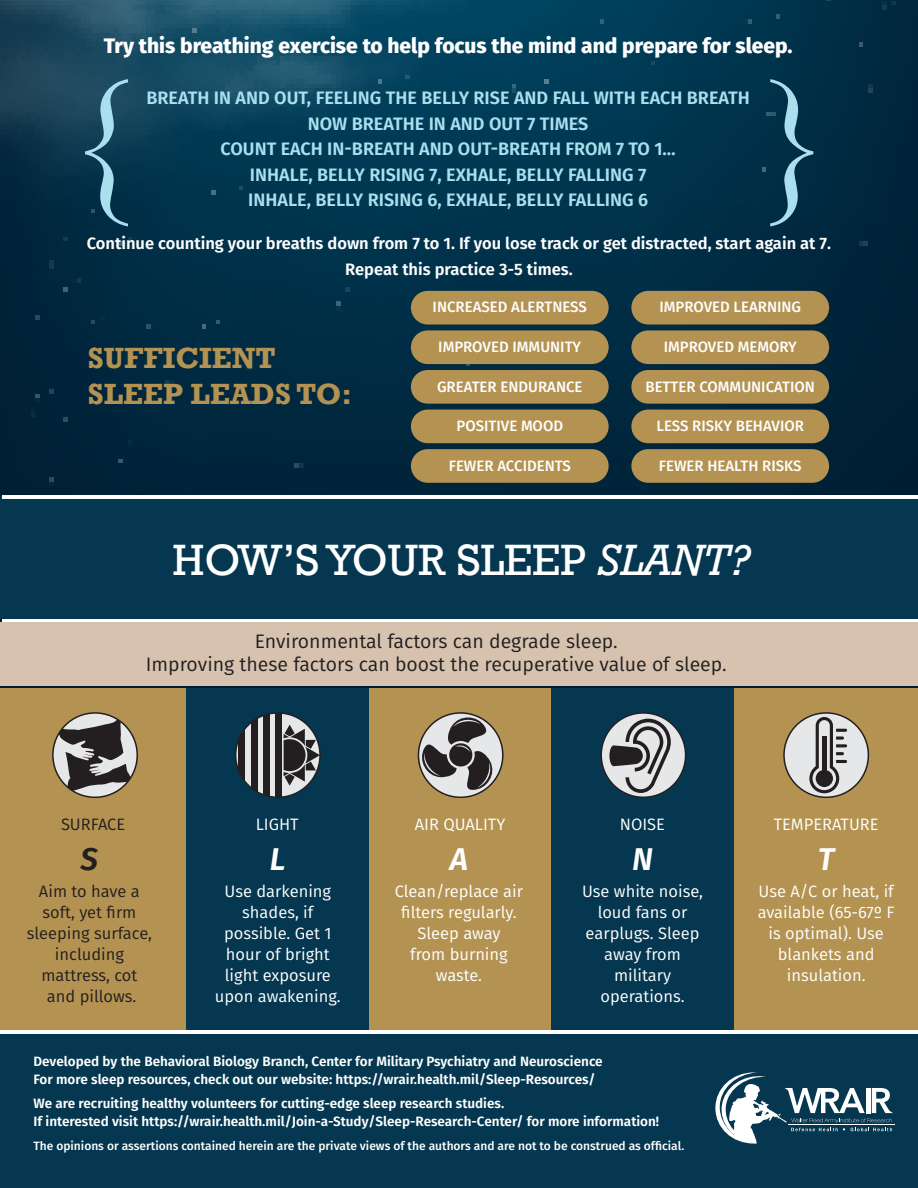
<style>
.page{position:relative;width:918px;height:1188px;background:#fff}
.page>*{position:absolute;margin:0;border:0;box-sizing:border-box;transform-origin:0 0}
.t1{font:300 162px "Perpetua Titling";color:#aadfef}
.t2{font:45px "Rockwell";color:#fff}
.t3{font:italic 600 31.5px "Fira Sans";color:#fff}
.t4{font:italic 600 31.5px "Fira Sans";color:#231f20}
.t5{font:700 30px/36px "Rockwell";color:#b49352}
.t6{font:800 21px "Fira Sans";color:#fff}
.t7{font:19.5px/23.4px "Fira Sans";color:#231f20;text-align:center}
.t8{font:600 18px/25.5px "Fira Sans";color:#aadfef;text-align:center}
.t9{font:16.5px/21px "Fira Sans";color:#fff;text-align:center}
.t10{font:600 16.5px/25.5px "Fira Sans";color:#fff;text-align:center}
.t11{font:16.5px/21px "Fira Sans";color:#231f20;text-align:center}
.t12{font:500 15px "Fira Sans";color:#fff}
.t13{font:600 13.5px/18px "Fira Sans";color:#fff}
.t14{font:500 12px "Fira Sans";color:#fff}
.s1{font-style:italic}
</style>
<div class="page">
<div style="left:0;top:1032px;width:918px;height:156px;background:#053750"></div>
<img style="left:0;top:0;width:918px;height:689px">
<div style="left:631px;top:330px;width:198px;height:34px;background:#b49352;border-radius:17px"></div>
<div style="left:411px;top:330px;width:198px;height:34px;background:#b49352;border-radius:17px"></div>
<div style="left:411px;top:291px;width:198px;height:34px;background:#b49352;border-radius:17px"></div>
<div style="left:631px;top:291px;width:198px;height:34px;background:#b49352;border-radius:17px"></div>
<div style="left:631px;top:370px;width:198px;height:34px;background:#b49352;border-radius:17px"></div>
<div style="left:411px;top:370px;width:198px;height:34px;background:#b49352;border-radius:17px"></div>
<div style="left:0;top:497px;width:918px;height:122px;background:#053750"></div>
<svg style="left:2px;top:619px;width:916px;height:4px"></svg>
<hr style="left:2px;top:495px;width:916px;height:3px;background:#fff">
<div style="left:0;top:689px;width:186px;height:343px;background:#b49352"></div>
<div style="left:186px;top:689px;width:184px;height:343px;background:#053750"></div>
<div style="left:370px;top:689px;width:183px;height:343px;background:#b49352"></div>
<div style="left:551px;top:689px;width:183px;height:343px;background:#053750"></div>
<div style="left:734px;top:689px;width:184px;height:343px;background:#b49352"></div>
<svg style="left:53px;top:713px;width:84px;height:84px"></svg>
<svg style="left:58px;top:718px;width:75px;height:74px;background:#7c7875"></svg>
<div style="left:52px;top:712px;width:86px;height:86px;border:2px solid #231f20;border-radius:50%"></div>
<svg style="left:236px;top:713px;width:84px;height:84px;background:#c4c4c6"></svg>
<svg style="left:284px;top:725px;width:36px;height:61px;background:#636669"></svg>
<svg style="left:239px;top:728px;width:6px;height:54px"></svg>
<div style="left:251px;top:713px;width:6px;height:84px;background:#231f20"></div>
<div style="left:263px;top:713px;width:6px;height:84px;background:#231f20"></div>
<div style="left:275px;top:713px;width:6px;height:84px;background:#231f20"></div>
<div style="left:235px;top:712px;width:86px;height:86px;border:2px solid #231f20;border-radius:50%"></div>
<svg style="left:418px;top:713px;width:85px;height:84px"></svg>
<svg style="left:418px;top:714px;width:79px;height:76px;background:#8a847e"></svg>
<div style="left:418px;top:712px;width:86px;height:86px;border:2px solid #231f20;border-radius:50%"></div>
<svg style="left:603px;top:713px;width:83px;height:84px"></svg>
<div style="left:600px;top:712px;width:86px;height:86px;border:2px solid #231f20;border-radius:50%"></div>
<div style="left:784px;top:713px;width:84px;height:84px;background:#e6e7e9;border-radius:50%"></div>
<svg style="left:809px;top:717px;width:38px;height:76px"></svg>
<div style="left:783px;top:712px;width:86px;height:86px;border:2px solid #231f20;border-radius:50%"></div>
<div style="left:0;top:623px;width:918px;height:63px;background:#d6c2af"></div>
<svg style="left:715px;top:1072px;width:178px;height:72px"></svg>
<hr style="left:788px;top:1125px;width:107px;height:1px;background:#fff">
<hr style="left:0;top:1030px;width:918px;height:4px;background:#fff">
<div style="left:631px;top:410px;width:198px;height:33px;background:#b49352;border-radius:17px"></div>
<div style="left:411px;top:410px;width:198px;height:33px;background:#b49352;border-radius:17px"></div>
<div style="left:411px;top:449px;width:198px;height:34px;background:#b49352;border-radius:17px"></div>
<div style="left:631px;top:449px;width:198px;height:34px;background:#b49352;border-radius:17px"></div>
<h3 class="t6" style="left:104px;top:28px;width:690px">Try this breathing exercise to help focus the mind and prepare for sleep.</h3>
<h3 class="t8" style="left:147px;top:84px;width:605px">BREATH IN AND OUT, FEELING THE BELLY RISE AND FALL WITH EACH BREATH NOW BREATHE IN AND OUT 7 TIMES<br>COUNT EACH IN-BREATH AND OUT-BREATH FROM 7 TO 1…<br>INHALE, BELLY RISING 7, EXHALE, BELLY FALLING 7</h3>
<h1 class="t1" style="left:79px;top:48px;width:50px">{</h1>
<h1 class="t1" style="left:770px;top:48px;width:50px">}</h1>
<h3 class="t8" style="left:248px;top:186px;width:401px">INHALE, BELLY RISING 6, EXHALE, BELLY FALLING 6</h3>
<p class="t10" style="left:87px;top:230px;width:746px">Continue counting your breaths down from 7 to 1. If you lose track or get distracted, start again at 7.<br>Repeat this practice 3-5 times.</p>
<h3 class="t5" style="left:88px;top:340px;width:266px">SUFFICIENT<br>SLEEP LEADS TO:</h3>
<p class="t12" style="left:433px;top:295px;width:156px">INCREASED ALERTNESS</p>
<p class="t12" style="left:659px;top:295px;width:143px">IMPROVED LEARNING</p>
<p class="t12" style="left:438px;top:335px;width:144px">IMPROVED IMMUNITY</p>
<p class="t12" style="left:664px;top:335px;width:135px">IMPROVED MEMORY</p>
<p class="t12" style="left:437px;top:374px;width:147px">GREATER ENDURANCE</p>
<p class="t12" style="left:646px;top:374px;width:171px">BETTER COMMUNICATION</p>
<p class="t12" style="left:456px;top:414px;width:108px">POSITIVE MOOD</p>
<p class="t12" style="left:657px;top:414px;width:149px">LESS RISKY BEHAVIOR</p>
<p class="t12" style="left:449px;top:453px;width:124px">FEWER ACCIDENTS</p>
<p class="t12" style="left:659px;top:453px;width:144px">FEWER HEALTH RISKS</p>
<h2 class="t2" style="left:173px;top:534px;width:579px">HOW’S YOUR SLEEP <span class="s1">SLANT?</span></h2>
<h3 class="t7" style="left:146px;top:629px;width:582px">Environmental factors can degrade sleep.<br>Improving these factors can boost the recuperative value of sleep.</h3>
<p class="t11" style="left:61px;top:813px;width:66px">SURFACE</p>
<p class="t9" style="left:256px;top:813px;width:44px">LIGHT</p>
<p class="t9" style="left:415px;top:813px;width:92px">AIR QUALITY</p>
<p class="t9" style="left:620px;top:813px;width:47px">NOISE</p>
<p class="t9" style="left:774px;top:813px;width:106px">TEMPERATURE</p>
<h3 class="t4" style="left:81px;top:833px;width:19px">S</h3>
<p class="t11" style="left:27px;top:880px;width:127px">Aim to have a soft, yet firm sleeping surface, including mattress, cot and pillows.</p>
<h3 class="t3" style="left:270px;top:833px;width:17px">L</h3>
<p class="t9" style="left:215px;top:880px;width:127px">Use darkening shades, if possible. Get 1 hour of bright light exposure upon awakening.</p>
<h3 class="t3" style="left:450px;top:833px;width:20px">A</h3>
<p class="t9" style="left:395px;top:880px;width:130px">Clean/replace air filters regularly.<br>Sleep away<br>from burning waste.</p>
<h3 class="t3" style="left:632px;top:833px;width:22px">N</h3>
<p class="t9" style="left:582px;top:880px;width:123px">Use white noise, loud fans or earplugs. Sleep away from military operations.</p>
<p class="t13" style="left:34px;top:1052px;width:571px">Developed by the Behavioral Biology Branch, Center for Military Psychiatry and Neuroscience<br>For more sleep resources, check out our website: https://wrair.health.mil/Sleep-Resources/</p>
<p class="t13" style="left:34px;top:1094px;width:627px">We are recruiting healthy volunteers for cutting-edge sleep research studies.<br>If interested visit https://wrair.health.mil/Join-a-Study/Sleep-Research-Center/ for more information!</p>
<p class="t14" style="left:34px;top:1136px;width:652px">The opinions or assertions contained herein are the private views of the authors and are not to be construed as official.</p>
<h3 class="t3" style="left:818px;top:833px;width:18px">T</h3>
<p class="t9" style="left:758px;top:880px;width:138px">Use A/C or heat, if available (65-67º F is optimal). Use blankets and insulation.</p>
</div>
